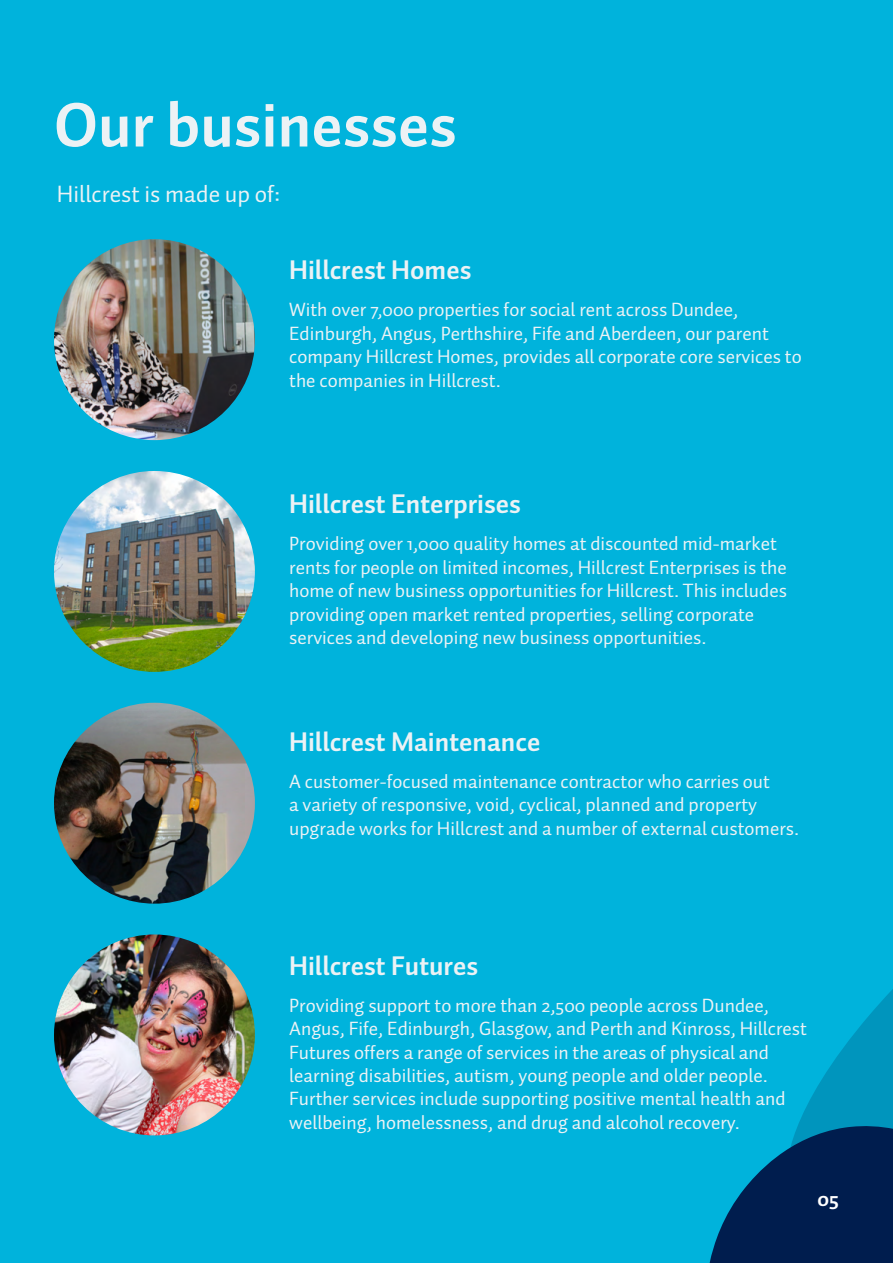
<style>
.page{position:relative;width:893px;height:1263px;background:#00b3dc}
.page>*{position:absolute;margin:0;border:0;box-sizing:border-box;transform-origin:0 0}
.t1{font:700 63px "Auto Pro";color:#ecf2f5}
.t2{font:700 27px "Auto Pro";color:#ecf2f5}
.t3{font:24px "Auto Pro";color:#ecf2f5}
.t4{font:700 21px "Auto Pro";color:#fff}
.t5{font:19.5px/23.4px "Auto Pro";color:#ecf2f5}
</style>
<div class="page">
<svg style="left:710px;top:989px;width:183px;height:274px"></svg>
<img style="left:54px;top:239px;width:201px;height:201px;border-radius:100px">
<img style="left:54px;top:471px;width:201px;height:201px;border-radius:100px">
<img style="left:54px;top:703px;width:201px;height:201px;border-radius:100px">
<img style="left:54px;top:934px;width:201px;height:201px;border-radius:100px">
<p class="t1" style="left:54px;top:80px;width:404px">Our businesses</p>
<p class="t3" style="left:57px;top:178px;width:225px">Hillcrest is made up of:</p>
<p class="t2" style="left:289px;top:251px;width:184px">Hillcrest Homes</p>
<p class="t5" style="left:289px;top:298px;width:514px">With over 7,000 properties for social rent across Dundee, Edinburgh, Angus, Perthshire, Fife and Aberdeen, our parent company Hillcrest Homes, provides all corporate core services to the companies in Hillcrest.</p>
<p class="t2" style="left:289px;top:485px;width:233px">Hillcrest Enterprises</p>
<p class="t5" style="left:289px;top:532px;width:499px">Providing over 1,000 quality homes at discounted mid-market rents for people on limited incomes, Hillcrest Enterprises is the home of new business opportunities for Hillcrest. This includes providing open market rented properties, selling corporate services and developing new business opportunities.</p>
<p class="t2" style="left:289px;top:722px;width:253px">Hillcrest Maintenance</p>
<p class="t5" style="left:289px;top:769px;width:512px">A customer-focused maintenance contractor who carries out<br>a variety of responsive, void, cyclical, planned and property upgrade works for Hillcrest and a number of external customers.</p>
<p class="t2" style="left:289px;top:946px;width:191px">Hillcrest Futures</p>
<p class="t5" style="left:289px;top:993px;width:519px">Providing support to more than 2,500 people across Dundee, Angus, Fife, Edinburgh, Glasgow, and Perth and Kinross, Hillcrest Futures offers a range of services in the areas of physical and learning disabilities, autism, young people and older people.<br>Further services include supporting positive mental health and wellbeing, homelessness, and drug and alcohol recovery.</p>
<p class="t4" style="left:818px;top:1184px;width:23px">05</p>
</div>
